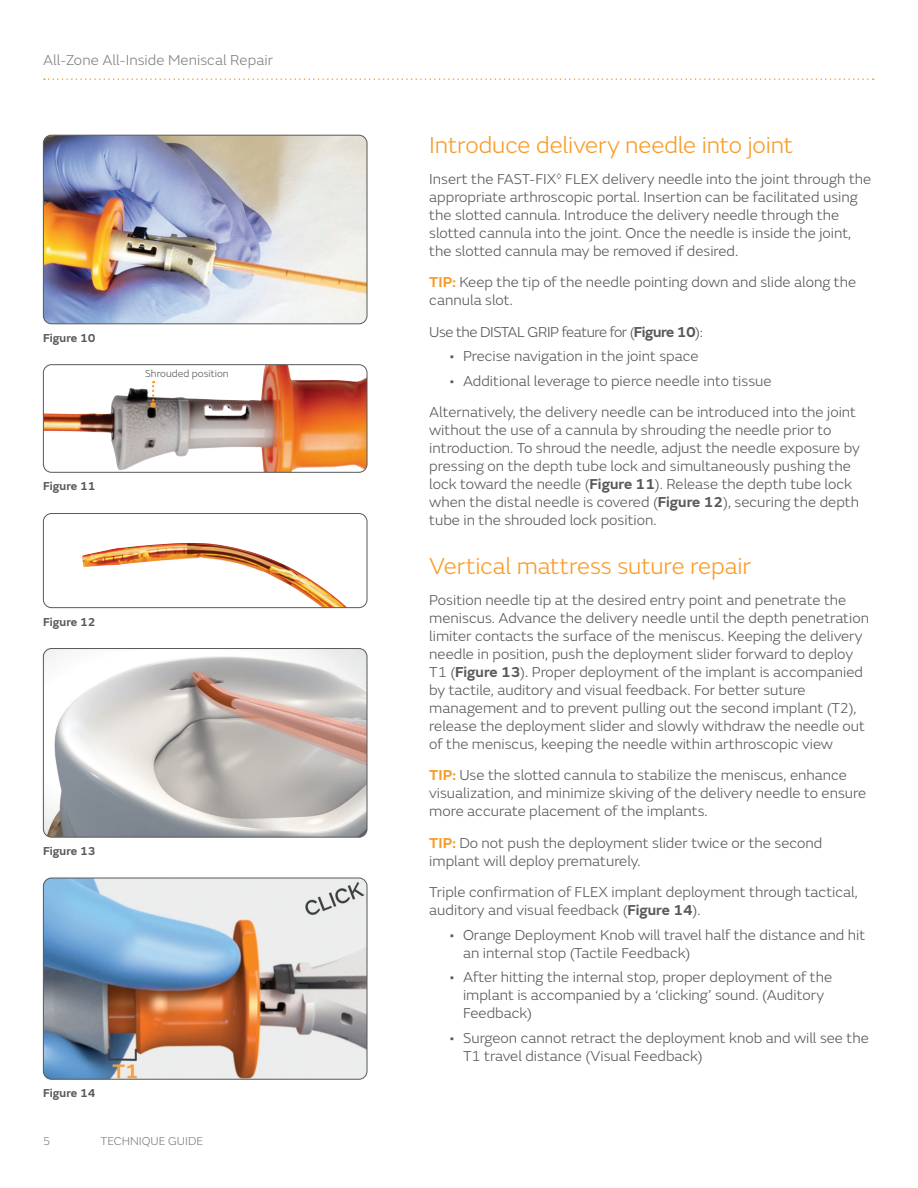
<style>
.page{position:relative;width:918px;height:1188px;background:#fff}
.page>*{position:absolute;margin:0;border:0;box-sizing:border-box;transform-origin:0 0}
.Orange_Paragraph_Hea{font:300 24px "SN Emeric";letter-spacing:-.005em;color:#f89c28}
.Body_Text_10_12{font:300 15px/18px "SN Emeric";color:#57585a}
.NOTES_CAUTION_Body_T{font:300 15px/18px "SN Emeric";color:#57585a}
.Body_Text_10_12-2{font:300 15px "SN Emeric";letter-spacing:-.03em;color:#57585a}
.t1{font:300 15px "SN Emeric";letter-spacing:.005em;color:#808285}
.Figure_descriptions{font:600 12px "SN Emeric";color:#57585a}
.t2{font:300 12px "SN Emeric";color:#808285}
.References_7_9{font:300 10.5px "SN Emeric";color:#57585a}
.s1{font-weight:600;color:#f89c28}
.s2{font-weight:600}
</style>
<div class="page">
<svg style="left:44px;top:78px;width:830px;height:2px"></svg>
<img style="left:43px;top:135px;width:324px;height:189px">
<div style="left:43px;top:135px;width:324px;height:189px;border:1px solid #57585a;border-radius:8px"></div>
<img style="left:82px;top:543px;width:264px;height:63px">
<div style="left:43px;top:513px;width:324px;height:95px;border:1px solid #57585a;border-radius:8px"></div>
<img style="left:43px;top:650px;width:324px;height:187px">
<div style="left:43px;top:648px;width:324px;height:189px;border:1px solid #57585a;border-radius:8px"></div>
<img style="left:43px;top:878px;width:324px;height:201px">
<div style="left:43px;top:878px;width:324px;height:201px;border:1px solid #57585a;border-radius:8px"></div>
<img style="left:43px;top:366px;width:324px;height:106px">
<div style="left:43px;top:364px;width:324px;height:108px;border:1px solid #57585a;border-radius:8px"></div>
<svg style="left:150px;top:381px;width:6px;height:27px"></svg>
<p class="t1" style="left:43px;top:51px;width:231px">All-Zone All-Inside Meniscal Repair</p>
<p class="Figure_descriptions" style="left:43px;top:330px;width:54px">Figure 10</p>
<p class="Figure_descriptions" style="left:43px;top:479px;width:54px">Figure 11</p>
<p class="Figure_descriptions" style="left:43px;top:614px;width:54px">Figure 12</p>
<p class="References_7_9" style="left:145px;top:368px;width:85px">Shrouded position</p>
<p class="Figure_descriptions" style="left:43px;top:844px;width:54px">Figure 13</p>
<p class="Figure_descriptions" style="left:43px;top:1086px;width:54px">Figure 14</p>
<p class="t2" style="left:43px;top:1134px;width:9px">5</p>
<p class="t2" style="left:101px;top:1134px;width:104px">TECHNIQUE GUIDE</p>
<p class="Orange_Paragraph_Hea" style="left:429px;top:130px;width:365px">Introduce delivery needle into joint</p>
<p class="Body_Text_10_12" style="left:429px;top:170px;width:444px">Insert the FAST-FIX<sup>◊</sup> FLEX delivery needle into the joint through the appropriate arthroscopic portal. Insertion can be facilitated using the slotted cannula. Introduce the delivery needle through the slotted cannula into the joint. Once the needle is inside the joint, the slotted cannula may be removed if desired.</p>
<p class="NOTES_CAUTION_Body_T" style="left:429px;top:273px;width:428px"><span class="s1">TIP:</span> Keep the tip of the needle pointing down and slide along the cannula slot.</p>
<p class="Body_Text_10_12-2" style="left:429px;top:323px;width:275px">Use the DISTAL GRIP feature for (<span class="s2">Figure 10</span>):</p>
<p class="Body_Text_10_12" style="left:450px;top:347px;width:251px">• Precise navigation in the joint space</p>
<p class="Body_Text_10_12" style="left:450px;top:372px;width:324px">• Additional leverage to pierce needle into tissue</p>
<p class="Body_Text_10_12" style="left:429px;top:403px;width:432px">Alternatively, the delivery needle can be introduced into the joint without the use of a cannula by shrouding the needle prior to introduction. To shroud the needle, adjust the needle exposure by pressing on the depth tube lock and simultaneously pushing the lock toward the needle (<span class="s2">Figure 11</span>). Release the depth tube lock when the distal needle is covered (<span class="s2">Figure 12</span>), securing the depth tube in the shrouded lock position.</p>
<p class="Orange_Paragraph_Hea" style="left:429px;top:551px;width:323px">Vertical mattress suture repair</p>
<p class="Body_Text_10_12" style="left:429px;top:591px;width:441px">Position needle tip at the desired entry point and penetrate the meniscus. Advance the delivery needle until the depth penetration limiter contacts the surface of the meniscus. Keeping the delivery needle in position, push the deployment slider forward to deploy T1 (<span class="s2">Figure 13</span>). Proper deployment of the implant is accompanied by tactile, auditory and visual feedback. For better suture management and to prevent pulling out the second implant (T2), release the deployment slider and slowly withdraw the needle out of the meniscus, keeping the needle within arthroscopic view</p>
<p class="NOTES_CAUTION_Body_T" style="left:429px;top:766px;width:438px"><span class="s1">TIP:</span> Use the slotted cannula to stabilize the meniscus, enhance visualization, and minimize skiving of the delivery needle to ensure more accurate placement of the implants.</p>
<p class="NOTES_CAUTION_Body_T" style="left:429px;top:834px;width:395px"><span class="s1">TIP:</span> Do not push the deployment slider twice or the second implant will deploy prematurely.</p>
<p class="Body_Text_10_12" style="left:429px;top:883px;width:430px">Triple confirmation of FLEX implant deployment through tactical, auditory and visual feedback (<span class="s2">Figure 14</span>).</p>
<p class="Body_Text_10_12" style="left:463px;top:926px;width:404px;text-indent:-14px">• Orange Deployment Knob will travel half the distance and hit an internal stop (Tactile Feedback)</p>
<p class="Body_Text_10_12" style="left:463px;top:968px;width:371px;text-indent:-14px">• After hitting the internal stop, proper deployment of the implant is accompanied by a ‘clicking’ sound. (Auditory<br>Feedback)</p>
<p class="Body_Text_10_12" style="left:463px;top:1029px;width:407px;text-indent:-14px">• Surgeon cannot retract the deployment knob and will see the<br>T1 travel distance (Visual Feedback)</p>
</div>
